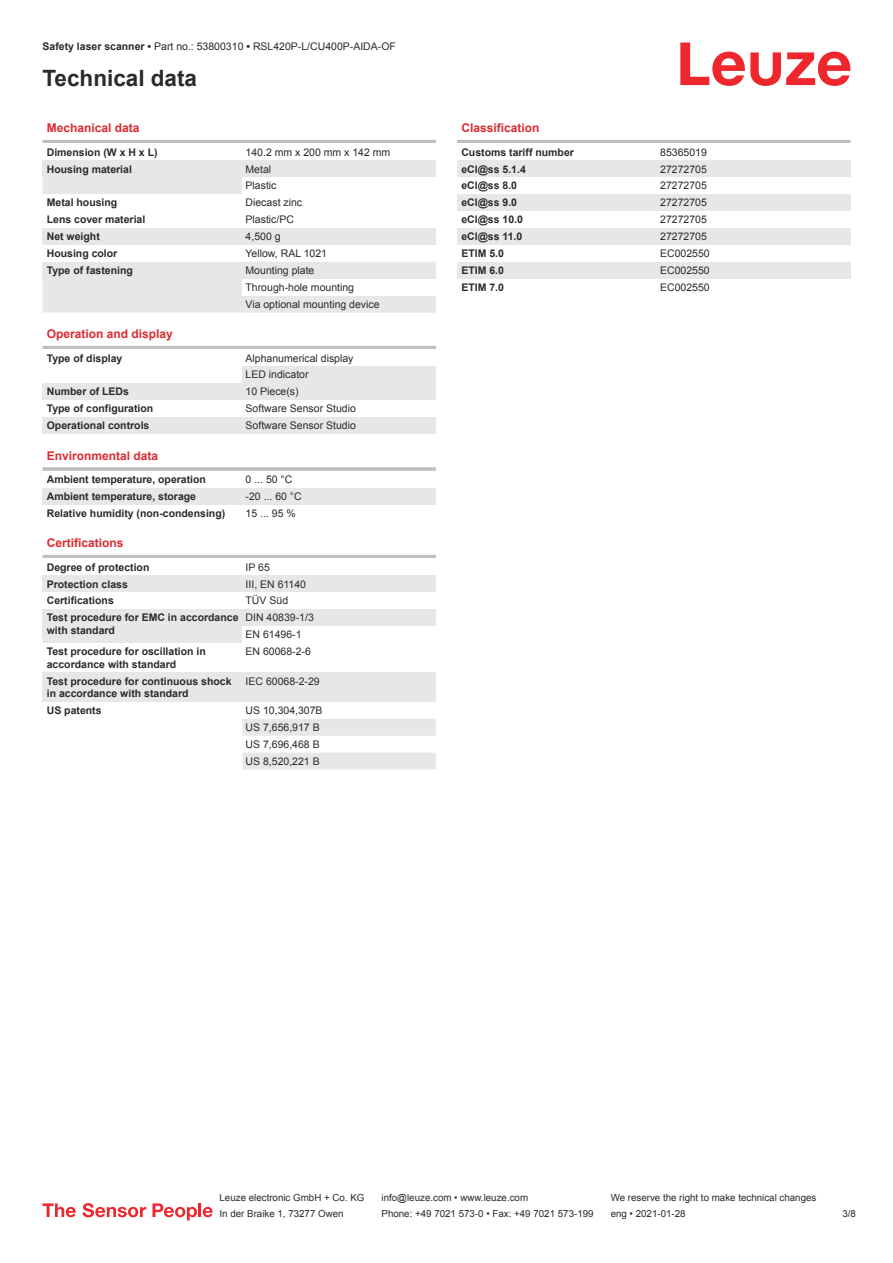
<style>
.page{position:relative;width:893px;height:1263px;background:#fff}
.page>*{position:absolute;margin:0;border:0;box-sizing:border-box;transform-origin:0 0}
.t1{font:700 22.5px "Arial";color:#2b292a}
.t2{font:700 12px "Arial";color:#db2a30}
.t3{font:700 10.5px/12.6px "Arial";color:#2b292a}
.t4{font:10.5px/17px "Arial";color:#2b292a}
.t5{font:9.75px "Arial";color:#2b292a}
.s1{font-weight:700}
</style>
<div class="page">
<svg style="left:680px;top:43px;width:170px;height:43px"></svg>
<svg style="left:43px;top:177px;width:393px;height:525px"></svg>
<hr style="left:43px;top:140px;width:393px;height:3px;background:#bdbfc1">
<div style="left:43px;top:160px;width:199px;height:17px;background:#e6e7e9"></div>
<div style="left:242px;top:160px;width:194px;height:17px;background:#e6e7e9"></div>
<div style="left:242px;top:177px;width:194px;height:17px;background:#fff"></div>
<div style="left:43px;top:194px;width:199px;height:17px;background:#fff"></div>
<div style="left:242px;top:194px;width:194px;height:17px;background:#fff"></div>
<div style="left:43px;top:211px;width:199px;height:17px;background:#fff"></div>
<div style="left:242px;top:211px;width:194px;height:17px;background:#fff"></div>
<div style="left:43px;top:228px;width:199px;height:17px;background:#e6e7e9"></div>
<div style="left:242px;top:228px;width:194px;height:17px;background:#e6e7e9"></div>
<div style="left:43px;top:245px;width:199px;height:17px;background:#fff"></div>
<div style="left:242px;top:245px;width:194px;height:17px;background:#fff"></div>
<div style="left:43px;top:262px;width:199px;height:17px;background:#e6e7e9"></div>
<div style="left:242px;top:262px;width:194px;height:50px;background:#e6e7e9"></div>
<div style="left:242px;top:279px;width:194px;height:17px;background:#fff"></div>
<div style="left:43px;top:329px;width:393px;height:19px;background:#fff"></div>
<hr style="left:43px;top:346px;width:393px;height:3px;background:#bdbfc1">
<div style="left:43px;top:349px;width:199px;height:17px;background:#fff"></div>
<div style="left:242px;top:349px;width:194px;height:17px;background:#fff"></div>
<div style="left:242px;top:366px;width:194px;height:17px;background:#e6e7e9"></div>
<div style="left:43px;top:383px;width:199px;height:17px;background:#e6e7e9"></div>
<div style="left:242px;top:383px;width:194px;height:17px;background:#e6e7e9"></div>
<div style="left:43px;top:400px;width:199px;height:17px;background:#fff"></div>
<div style="left:242px;top:400px;width:194px;height:17px;background:#fff"></div>
<div style="left:43px;top:417px;width:199px;height:17px;background:#e6e7e9"></div>
<div style="left:242px;top:417px;width:194px;height:17px;background:#e6e7e9"></div>
<div style="left:43px;top:451px;width:393px;height:18px;background:#fff"></div>
<hr style="left:43px;top:467px;width:393px;height:4px;background:#c7c9ca">
<div style="left:43px;top:471px;width:199px;height:17px;background:#fff"></div>
<div style="left:242px;top:471px;width:194px;height:17px;background:#fff"></div>
<div style="left:43px;top:488px;width:199px;height:17px;background:#e6e7e9"></div>
<div style="left:242px;top:488px;width:194px;height:17px;background:#e6e7e9"></div>
<div style="left:43px;top:505px;width:199px;height:16px;background:#fff"></div>
<div style="left:242px;top:505px;width:194px;height:16px;background:#fff"></div>
<div style="left:43px;top:538px;width:393px;height:19px;background:#fff"></div>
<hr style="left:43px;top:555px;width:393px;height:3px;background:#bdbfc1">
<div style="left:43px;top:558px;width:199px;height:17px;background:#fff"></div>
<div style="left:242px;top:558px;width:194px;height:17px;background:#fff"></div>
<div style="left:43px;top:575px;width:199px;height:17px;background:#e6e7e9"></div>
<div style="left:242px;top:575px;width:194px;height:17px;background:#e6e7e9"></div>
<div style="left:43px;top:592px;width:199px;height:17px;background:#fff"></div>
<div style="left:242px;top:592px;width:194px;height:17px;background:#fff"></div>
<div style="left:43px;top:609px;width:199px;height:30px;background:#e6e7e9"></div>
<div style="left:242px;top:609px;width:194px;height:17px;background:#e6e7e9"></div>
<div style="left:242px;top:626px;width:194px;height:17px;background:#fff"></div>
<div style="left:43px;top:643px;width:199px;height:29px;background:#fff"></div>
<div style="left:242px;top:643px;width:194px;height:17px;background:#fff"></div>
<div style="left:43px;top:672px;width:199px;height:30px;background:#e6e7e9"></div>
<div style="left:242px;top:672px;width:194px;height:17px;background:#e6e7e9"></div>
<svg style="left:242px;top:719px;width:194px;height:50px"></svg>
<hr style="left:457px;top:140px;width:393px;height:3px;background:#bdbfc1">
<div style="left:457px;top:160px;width:200px;height:17px;background:#e6e7e9"></div>
<div style="left:657px;top:160px;width:193px;height:17px;background:#e6e7e9"></div>
<div style="left:457px;top:194px;width:200px;height:17px;background:#e6e7e9"></div>
<div style="left:657px;top:194px;width:193px;height:17px;background:#e6e7e9"></div>
<div style="left:457px;top:228px;width:200px;height:17px;background:#e6e7e9"></div>
<div style="left:657px;top:228px;width:193px;height:17px;background:#e6e7e9"></div>
<div style="left:457px;top:262px;width:200px;height:17px;background:#e6e7e9"></div>
<div style="left:657px;top:262px;width:193px;height:17px;background:#e6e7e9"></div>
<svg style="left:43px;top:1203px;width:33px;height:14px"></svg>
<svg style="left:83px;top:1203px;width:63px;height:14px"></svg>
<svg style="left:153px;top:1203px;width:44px;height:17px"></svg>
<hr style="left:198px;top:1203px;width:3px;height:14px;background:#ed272d">
<svg style="left:203px;top:1207px;width:10px;height:10px"></svg>
<p class="t4" style="left:43px;top:39px;width:355px"><span class="s1">Safety laser scanner •</span> Part no.: 53800310 <span class="s1">•</span> RSL420P-L/CU400P-AIDA-OF</p>
<h1 class="t1" style="left:43px;top:70px;width:156px">Technical data</h1>
<p class="t2" style="left:47px;top:123px;width:94px">Mechanical data</p>
<p class="t3" style="left:47px;top:147px;width:112px">Dimension (W x H x L)</p>
<p class="t4" style="left:246px;top:144px;width:146px">140.2 mm x 200 mm x 142 mm</p>
<p class="t3" style="left:47px;top:164px;width:87px">Housing material</p>
<p class="t4" style="left:246px;top:161px;width:32px">Metal<br>Plastic</p>
<p class="t3" style="left:47px;top:197px;width:72px">Metal housing</p>
<p class="t4" style="left:246px;top:195px;width:58px">Diecast zinc</p>
<p class="t3" style="left:47px;top:214px;width:100px">Lens cover material</p>
<p class="t4" style="left:246px;top:212px;width:50px">Plastic/PC</p>
<p class="t3" style="left:47px;top:231px;width:55px">Net weight</p>
<p class="t4" style="left:246px;top:229px;width:37px">4,500 g</p>
<p class="t3" style="left:47px;top:248px;width:72px">Housing color</p>
<p class="t4" style="left:246px;top:246px;width:83px">Yellow, RAL 1021</p>
<p class="t3" style="left:47px;top:265px;width:88px">Type of fastening</p>
<p class="t4" style="left:246px;top:263px;width:136px">Mounting plate<br>Through-hole mounting<br>Via optional mounting device</p>
<p class="t2" style="left:47px;top:329px;width:128px">Operation and display</p>
<p class="t3" style="left:47px;top:353px;width:77px">Type of display</p>
<p class="t4" style="left:246px;top:350px;width:109px">Alphanumerical display<br>LED indicator</p>
<p class="t3" style="left:47px;top:386px;width:84px">Number of LEDs</p>
<p class="t4" style="left:246px;top:384px;width:55px">10 Piece(s)</p>
<p class="t3" style="left:47px;top:403px;width:108px">Type of configuration</p>
<p class="t4" style="left:246px;top:401px;width:112px">Software Sensor Studio</p>
<p class="t3" style="left:47px;top:420px;width:104px">Operational controls</p>
<p class="t4" style="left:246px;top:418px;width:112px">Software Sensor Studio</p>
<p class="t2" style="left:47px;top:451px;width:113px">Environmental data</p>
<p class="t3" style="left:47px;top:474px;width:161px">Ambient temperature, operation</p>
<p class="t4" style="left:246px;top:472px;width:48px">0 ... 50 °C</p>
<p class="t3" style="left:47px;top:491px;width:151px">Ambient temperature, storage</p>
<p class="t4" style="left:246px;top:489px;width:58px">-20 ... 60 °C</p>
<p class="t3" style="left:47px;top:508px;width:180px">Relative humidity (non-condensing)</p>
<p class="t4" style="left:246px;top:506px;width:52px">15 ... 95 %</p>
<p class="t2" style="left:47px;top:538px;width:78px">Certifications</p>
<p class="t3" style="left:47px;top:562px;width:104px">Degree of protection</p>
<p class="t4" style="left:246px;top:559px;width:26px">IP 65</p>
<p class="t3" style="left:47px;top:578px;width:83px">Protection class</p>
<p class="t4" style="left:246px;top:576px;width:62px">III, EN 61140</p>
<p class="t3" style="left:47px;top:595px;width:69px">Certifications</p>
<p class="t4" style="left:246px;top:593px;width:44px">TÜV Süd</p>
<p class="t3" style="left:47px;top:612px;width:193px">Test procedure for EMC in accordance with standard</p>
<p class="t4" style="left:246px;top:610px;width:70px">DIN 40839-1/3<br>EN 61496-1</p>
<p class="t3" style="left:47px;top:646px;width:161px">Test procedure for oscillation in accordance with standard</p>
<p class="t4" style="left:246px;top:644px;width:67px">EN 60068-2-6</p>
<p class="t3" style="left:47px;top:676px;width:186px">Test procedure for continuous shock in accordance with standard</p>
<p class="t4" style="left:246px;top:673px;width:76px">IEC 60068-2-29</p>
<p class="t3" style="left:47px;top:705px;width:56px">US patents</p>
<p class="t4" style="left:246px;top:703px;width:79px">US 10,304,307B<br>US 7,656,917 B<br>US 7,696,468 B<br>US 8,520,221 B</p>
<p class="t2" style="left:461px;top:123px;width:80px">Classification</p>
<p class="t3" style="left:461px;top:147px;width:114px">Customs tariff number</p>
<p class="t4" style="left:660px;top:144px;width:48px">85365019</p>
<p class="t3" style="left:461px;top:164px;width:66px">eCl@ss 5.1.4</p>
<p class="t4" style="left:660px;top:161px;width:48px">27272705</p>
<p class="t3" style="left:461px;top:180px;width:57px">eCl@ss 8.0</p>
<p class="t4" style="left:660px;top:178px;width:48px">27272705</p>
<p class="t3" style="left:461px;top:197px;width:57px">eCl@ss 9.0</p>
<p class="t4" style="left:660px;top:195px;width:48px">27272705</p>
<p class="t3" style="left:461px;top:214px;width:63px">eCl@ss 10.0</p>
<p class="t4" style="left:660px;top:212px;width:48px">27272705</p>
<p class="t3" style="left:461px;top:231px;width:63px">eCl@ss 11.0</p>
<p class="t4" style="left:660px;top:229px;width:48px">27272705</p>
<p class="t3" style="left:461px;top:248px;width:44px">ETIM 5.0</p>
<p class="t4" style="left:660px;top:246px;width:51px">EC002550</p>
<p class="t3" style="left:461px;top:265px;width:44px">ETIM 6.0</p>
<p class="t4" style="left:660px;top:263px;width:51px">EC002550</p>
<p class="t3" style="left:461px;top:282px;width:44px">ETIM 7.0</p>
<p class="t4" style="left:660px;top:280px;width:51px">EC002550</p>
<p class="t5" style="left:220px;top:1194px;width:146px">Leuze electronic GmbH + Co. KG</p>
<p class="t5" style="left:381px;top:1194px;width:148px">info@leuze.com • www.leuze.com</p>
<p class="t5" style="left:611px;top:1194px;width:207px">We reserve the right to make technical changes</p>
<p class="t5" style="left:220px;top:1210px;width:126px">In der Braike 1, 73277 Owen</p>
<p class="t5" style="left:381px;top:1210px;width:214px">Phone: +49 7021 573-0 • Fax: +49 7021 573-199</p>
<p class="t5" style="left:611px;top:1210px;width:76px">eng • 2021-01-28</p>
<p class="t5" style="left:842px;top:1210px;width:15px">3 /8</p>
</div>
